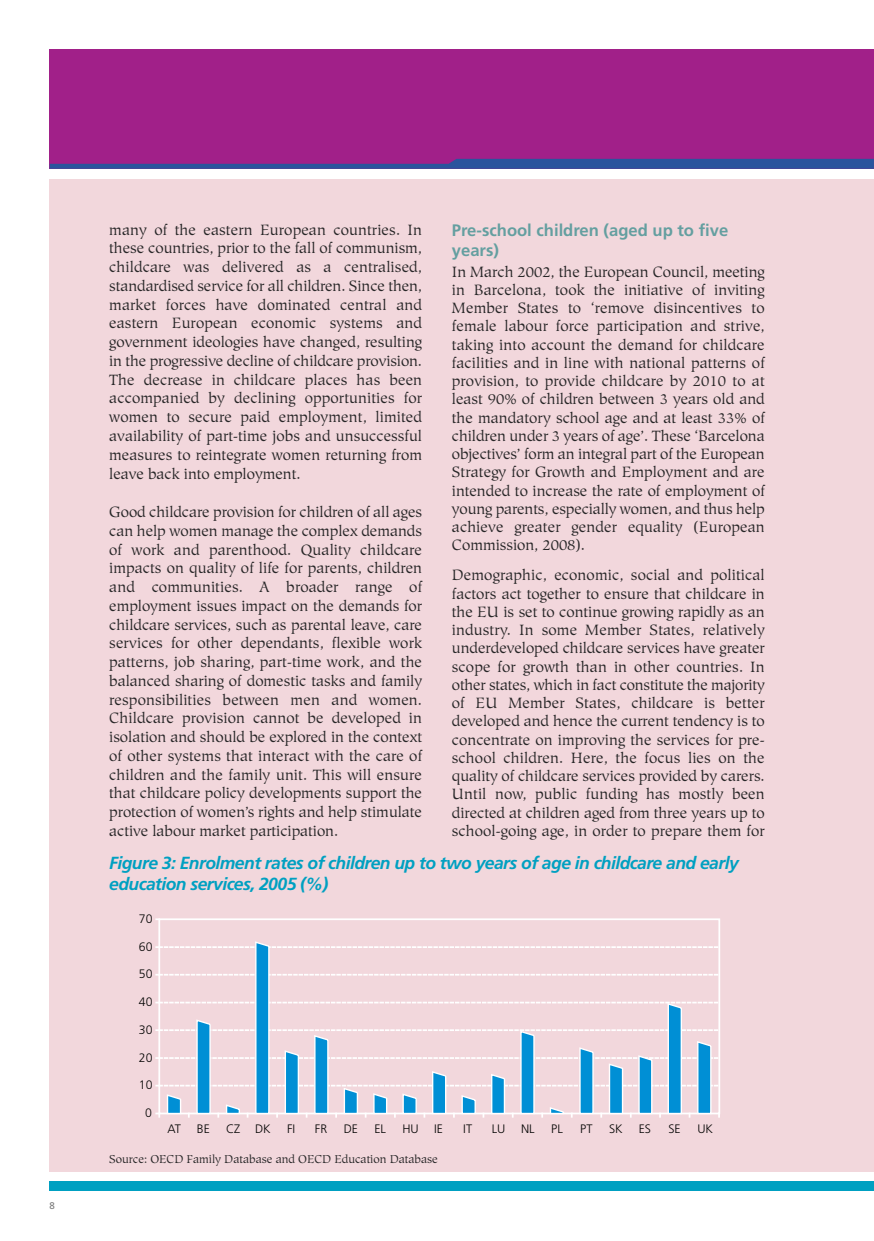
<style>
.page{position:relative;width:874px;height:1241px;background:#fff}
.page>*{position:absolute;margin:0;border:0;box-sizing:border-box;transform-origin:0 0}
.t1{font:italic 700 17.5px/21px "Frutiger";letter-spacing:-.03em;color:#00a0c1}
.t2{font:700 16.62px/20.1px "Frutiger";color:#649fa0}
.t3{font:14.88px/18.7px "Hiroshige";color:#272627;text-align:justify}
.t4{font:300 12.25px "Frutiger LT Com";color:#050504}
.t5{font:11.38px "Hiroshige";color:#272627}
.t6{font:9.62px "Frutiger";color:#7d7d7d}
</style>
<div class="page">
<div style="left:50px;top:50px;width:823px;height:119px;background:#a12089"></div>
<svg style="left:50px;top:159px;width:823px;height:10px"></svg>
<div style="left:50px;top:1181px;width:823px;height:10px;background:#00a0c1"></div>
<div style="left:50px;top:179px;width:823px;height:992px;background:#f2d7dc"></div>
<svg style="left:156px;top:940px;width:563px;height:176px"></svg>
<p class="t6" style="left:50px;top:1200px;width:7px">8</p>
<p class="t2" style="left:451px;top:221px;width:278px">Pre-school children (aged up to five years)</p>
<p class="t3" style="left:451px;top:264px;width:314px;line-height:18.2px">In March 2002, the European Council, meeting in Barcelona, took the initiative of inviting Member States to ‘remove disincentives to female labour force participation and strive, taking into account the demand for childcare facilities and in line with national patterns of provision, to provide childcare by 2010 to at least 90% of children between 3 years old and the mandatory school age and at least 33% of children under 3 years of age’. These ‘Barcelona objectives’ form an integral part of the European Strategy for Growth and Employment and are intended to increase the rate of employment of young parents, especially women, and thus help achieve greater gender equality (European Commission, 2008).</p>
<p class="t3" style="left:451px;top:567px;width:314px;line-height:18.2px">Demographic, economic, social and political factors act together to ensure that childcare in the EU is set to continue growing rapidly as an industry. In some Member States, relatively underdeveloped childcare services have greater scope for growth than in other countries. In other states, which in fact constitute the majority of EU Member States, childcare is better developed and hence the current tendency is to concentrate on improving the services for pre&shy;school children. Here, the focus lies on the quality of childcare services provided by carers.<br>Until now, public funding has mostly been directed at children aged from three years up to school-going age, in order to prepare them for</p>
<p class="t1" style="left:109px;top:853px;width:630px">Figure 3: Enrolment rates of children up to two years of age in childcare and early education services, 2005 (%)</p>
<p class="t3" style="left:109px;top:221px;width:314px">many of the eastern European countries. In these countries, prior to the fall of communism, childcare was delivered as a centralised, standardised service for all children. Since then, market forces have dominated central and eastern European economic systems and government ideologies have changed, resulting in the progressive decline of childcare provision.<br>The decrease in childcare places has been accompanied by declining opportunities for women to secure paid employment, limited availability of part-time jobs and unsuccessful measures to reintegrate women returning from leave back into employment.</p>
<p class="t3" style="left:109px;top:504px;width:314px">Good childcare provision for children of all ages can help women manage the complex demands of work and parenthood. Quality childcare impacts on quality of life for parents, children and communities. A broader range of employment issues impact on the demands for childcare services, such as parental leave, care services for other dependants, flexible work patterns, job sharing, part-time work, and the balanced sharing of domestic tasks and family responsibilities between men and women.<br>Childcare provision cannot be developed in isolation and should be explored in the context of other systems that interact with the care of children and the family unit. This will ensure that childcare policy developments support the protection of women’s rights and help stimulate active labour market participation.</p>
<p class="t4" style="left:139px;top:911px;width:15px">70</p>
<p class="t4" style="left:139px;top:939px;width:15px">60</p>
<p class="t4" style="left:139px;top:966px;width:15px">50</p>
<p class="t4" style="left:139px;top:994px;width:15px">40</p>
<p class="t4" style="left:139px;top:1022px;width:15px">30</p>
<p class="t4" style="left:139px;top:1050px;width:15px">20</p>
<p class="t4" style="left:139px;top:1077px;width:15px">10</p>
<p class="t4" style="left:145px;top:1105px;width:8px">0</p>
<p class="t4" style="left:167px;top:1121px;width:15px">AT</p>
<p class="t4" style="left:197px;top:1121px;width:14px">BE</p>
<p class="t4" style="left:226px;top:1121px;width:46px">CZ DK</p>
<p class="t4" style="left:287px;top:1121px;width:10px">FI</p>
<p class="t4" style="left:315px;top:1121px;width:14px">FR</p>
<p class="t4" style="left:343px;top:1121px;width:16px">DE</p>
<p class="t4" style="left:374px;top:1121px;width:13px">EL</p>
<p class="t4" style="left:402px;top:1121px;width:42px">HU IE</p>
<p class="t4" style="left:463px;top:1121px;width:10px">IT</p>
<p class="t4" style="left:491px;top:1121px;width:15px">LU</p>
<p class="t4" style="left:520px;top:1121px;width:15px">NL</p>
<p class="t4" style="left:551px;top:1121px;width:13px">PL</p>
<p class="t4" style="left:580px;top:1121px;width:14px">PT</p>
<p class="t4" style="left:608px;top:1121px;width:15px">SK</p>
<p class="t4" style="left:638px;top:1121px;width:14px">ES</p>
<p class="t4" style="left:668px;top:1121px;width:14px">SE</p>
<p class="t4" style="left:697px;top:1121px;width:17px">UK</p>
<p class="t5" style="left:109px;top:1153px;width:330px">Source: OECD Family Database and OECD Education Database</p>
</div>
